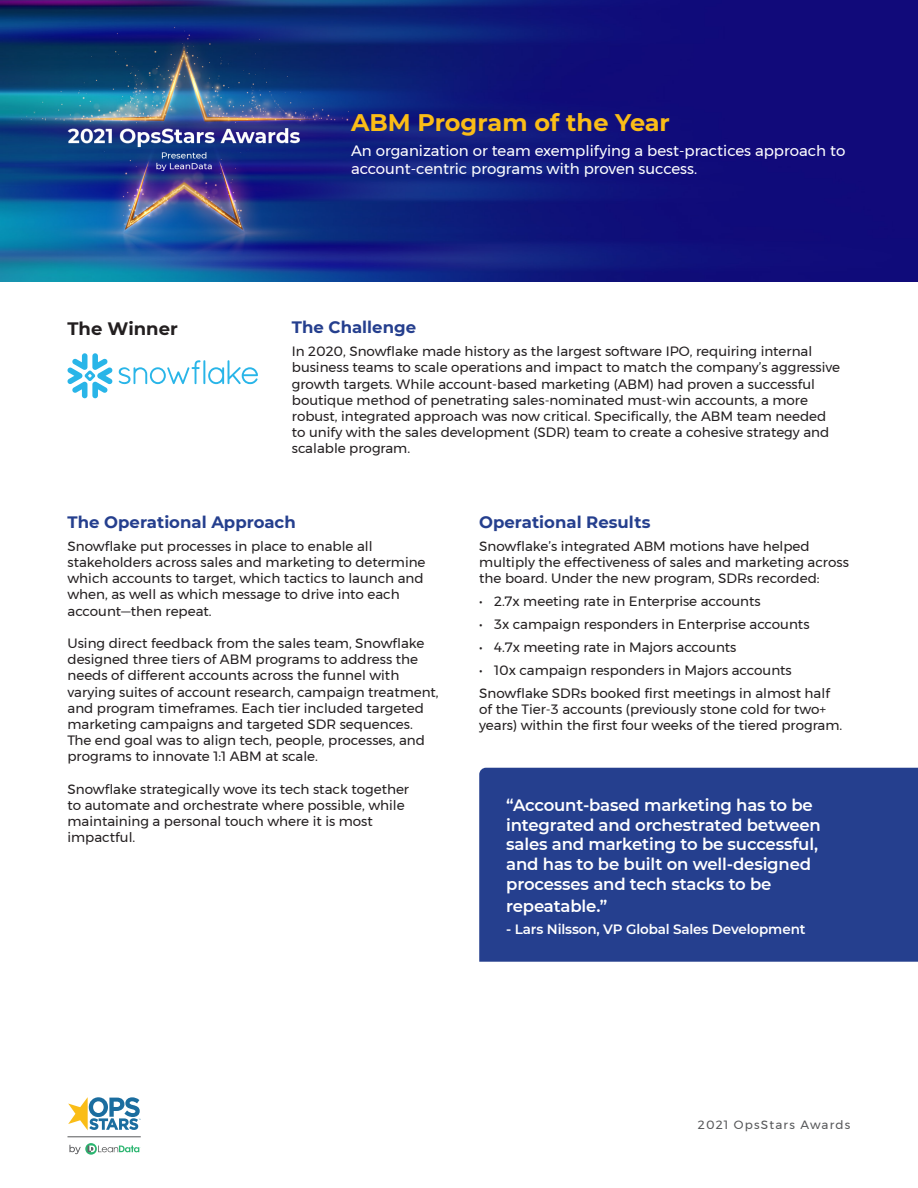
<style>
.page{position:relative;width:918px;height:1188px;background:#fff}
.page>*{position:absolute;margin:0;border:0;box-sizing:border-box;transform-origin:0 0}
.t1{font:700 24px "Montserrat";color:#fabd17}
.t2{font:700 18px "Montserrat";color:#231f20}
.t3{font:600 16.5px/19.8px "Montserrat";letter-spacing:-.01em;color:#fff}
.t4{font:700 16.5px "Montserrat";color:#253f8e}
.t5{font:15px/18px "Montserrat";color:#fff}
.t6{font:13.5px/16.2px "Montserrat";color:#231f20}
.t7{font:600 13.5px "Montserrat";letter-spacing:-.01em;color:#fff}
.t8{font:12px "Montserrat";letter-spacing:.1em;color:#57585a}
</style>
<div class="page">
<img style="left:0;top:0;width:918px;height:282px">
<hr style="left:68px;top:1137px;width:73px;height:1px;background:#57585a">
<svg style="left:68px;top:1097px;width:73px;height:33px"></svg>
<svg style="left:69px;top:1145px;width:12px;height:9px"></svg>
<svg style="left:85px;top:1143px;width:12px;height:12px"></svg>
<svg style="left:88px;top:1145px;width:53px;height:7px"></svg>
<svg style="left:68px;top:353px;width:45px;height:45px"></svg>
<svg style="left:119px;top:360px;width:139px;height:24px"></svg>
<div style="left:479px;top:768px;width:439px;height:194px;background:#253f8e"></div>
<p class="t2" style="left:68px;top:315px;width:112px">The Winner</p>
<p class="t1" style="left:351px;top:105px;width:321px">ABM Program of the Year</p>
<p class="t5" style="left:351px;top:141px;width:496px">An organization or team exemplifying a best-practices approach to account-centric programs with proven success.</p>
<p class="t4" style="left:292px;top:316px;width:126px">The Challenge</p>
<p class="t6" style="left:292px;top:343px;width:550px">In 2020, Snowflake made history as the largest software IPO, requiring internal business teams to scale operations and impact to match the company’s aggressive growth targets. While account-based marketing (ABM) had proven a successful boutique method of penetrating sales-nominated must-win accounts, a more robust, integrated approach was now critical. Specifically, the ABM team needed to unify with the sales development (SDR) team to create a cohesive strategy and scalable program.</p>
<p class="t4" style="left:68px;top:510px;width:230px">The Operational Approach</p>
<p class="t6" style="left:68px;top:538px;width:360px">Snowflake put processes in place to enable all stakeholders across sales and marketing to determine which accounts to target, which tactics to launch and when, as well as which message to drive into each account—then repeat.</p>
<p class="t6" style="left:68px;top:635px;width:373px">Using direct feedback from the sales team, Snowflake designed three tiers of ABM programs to address the needs of different accounts across the funnel with varying suites of account research, campaign treatment, and program timeframes. Each tier included targeted marketing campaigns and targeted SDR sequences.<br>The end goal was to align tech, people, processes, and programs to innovate 1:1 ABM at scale.</p>
<p class="t6" style="left:68px;top:781px;width:343px">Snowflake strategically wove its tech stack together to automate and orchestrate where possible, while maintaining a personal touch where it is most impactful.</p>
<p class="t4" style="left:479px;top:510px;width:173px">Operational Results</p>
<p class="t6" style="left:479px;top:538px;width:371px">Snowflake’s integrated ABM motions have helped multiply the effectiveness of sales and marketing across the board. Under the new program, SDRs recorded:</p>
<p class="t6" style="left:479px;top:593px;width:283px">• 2.7x meeting rate in Enterprise accounts</p>
<p class="t6" style="left:479px;top:616px;width:332px">• 3x campaign responders in Enterprise accounts</p>
<p class="t6" style="left:479px;top:639px;width:259px">• 4.7x meeting rate in Majors accounts</p>
<p class="t6" style="left:479px;top:662px;width:314px">• 10x campaign responders in Majors accounts</p>
<p class="t6" style="left:479px;top:685px;width:365px">Snowflake SDRs booked first meetings in almost half of the Tier-3 accounts (previously stone cold for two+ years) within the first four weeks of the tiered program.</p>
<p class="t3" style="left:506px;top:794px;width:316px">“Account-based marketing has to be integrated and orchestrated between sales and marketing to be successful, and has to be built on well-designed processes and tech stacks to be</p>
<p class="t3" style="left:506px;top:895px;width:103px">repeatable.”</p>
<p class="t7" style="left:506px;top:920px;width:301px">- Lars Nilsson, VP Global Sales Development</p>
<p class="t8" style="left:698px;top:1115px;width:154px">2021 OpsStars Awards</p>
</div>
